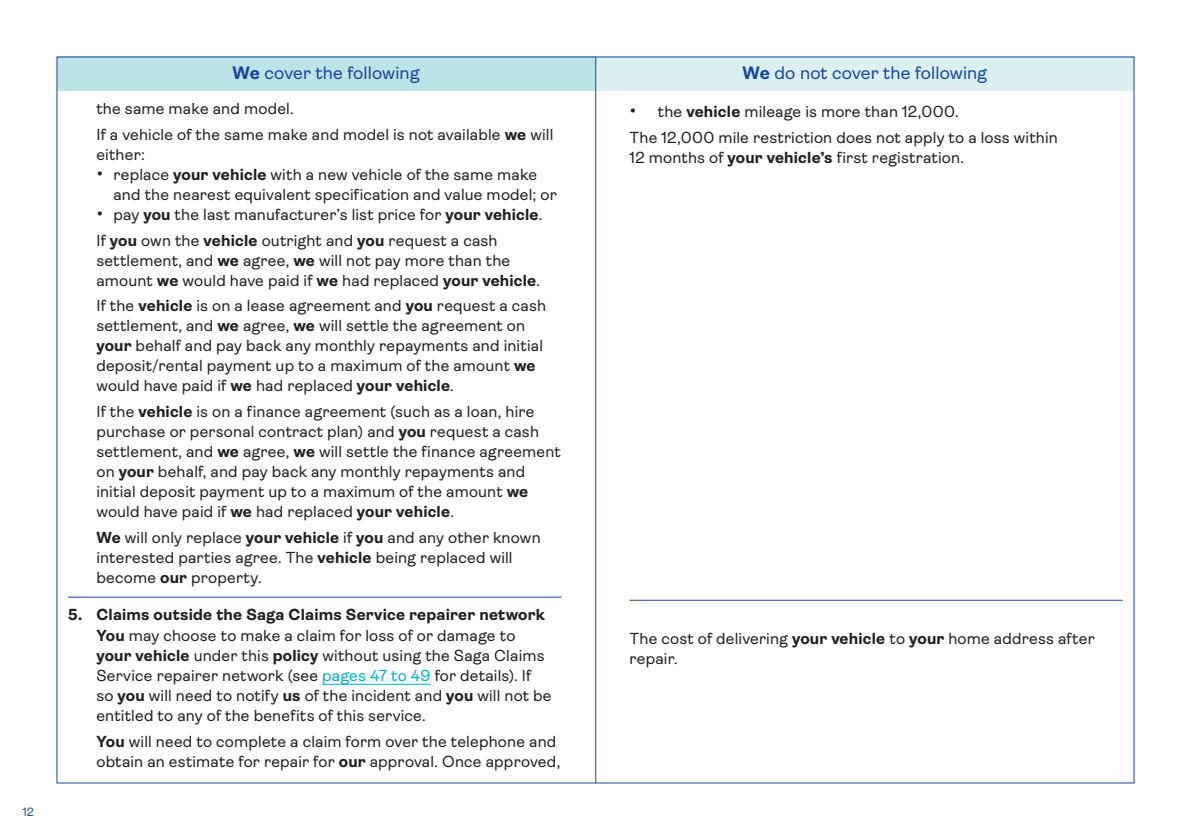
<style>
.page{position:relative;width:1191px;height:840px;background:#fff}
.page>*{position:absolute;margin:0;border:0;box-sizing:border-box;transform-origin:0 0}
.t1{font:18px "Ambit";letter-spacing:.005em;color:#18469d}
.t2{font:16px/20px "Ambit";letter-spacing:.01em;color:#231f20}
.t3{font:12px "Ambit";color:#18469d}
.s1{font-weight:700}
.s2{font-size:20px}
.s3{color:#00b1ca}
</style>
<div class="page">
<hr style="left:68px;top:596px;width:493px;height:1px;background:#18469d">
<hr style="left:629px;top:599px;width:494px;height:1px;background:#18469d">
<div style="left:57px;top:57px;width:538px;height:34px;background:#bce3e5"></div>
<div style="left:595px;top:57px;width:539px;height:34px;background:#dcf0f1"></div>
<hr style="left:595px;top:57px;width:1px;height:725px;background:#18469d">
<hr style="left:322px;top:683px;width:109px;height:1px;background:#00b1ca">
<p class="t3" style="left:23px;top:804px;width:13px">12</p>
<p class="t1" style="left:232px;top:62px;width:189px"><span class="s1">We</span> cover the following</p>
<p class="t2" style="left:96px;top:96px;width:458px;line-height:25.6px">the same make and model.<br>If a vehicle of the same make and model is not available <span class="s1">we</span> will</p>
<p class="t2" style="left:96px;top:144px;width:50px">either:</p>
<p class="t2" style="left:113px;top:164px;width:445px;text-indent:-17px"><span class="s2">•</span> replace <span class="s1">your vehicle</span> with a new vehicle of the same make and the nearest equivalent specification and value model; or</p>
<p class="t2" style="left:96px;top:202px;width:447px;line-height:25.6px"><span class="s2">•</span> pay <span class="s1">you</span> the last manufacturer’s list price for <span class="s1">your vehicle</span>.<br>If <span class="s1">you</span> own the <span class="s1">vehicle</span> outright and <span class="s1">you</span> request a cash</p>
<p class="t2" style="left:96px;top:250px;width:445px">settlement, and <span class="s1">we</span> agree, <span class="s1">we</span> will not pay more than the amount <span class="s1">we</span> would have paid if <span class="s1">we</span> had replaced <span class="s1">your vehicle</span>.</p>
<p class="t2" style="left:96px;top:296px;width:451px">If the <span class="s1">vehicle</span> is on a lease agreement and <span class="s1">you</span> request a cash</p>
<p class="t2" style="left:96px;top:316px;width:448px">settlement, and <span class="s1">we</span> agree, <span class="s1">we</span> will settle the agreement on <span class="s1">your</span> behalf and pay back any monthly repayments and initial deposit/rental payment up to a maximum of the amount <span class="s1">we </span>would have paid if <span class="s1">we</span> had replaced <span class="s1">your vehicle</span>.</p>
<p class="t2" style="left:96px;top:401px;width:466px">If the <span class="s1">vehicle</span> is on a finance agreement (such as a loan, hire purchase or personal contract plan) and <span class="s1">you</span> request a cash settlement, and <span class="s1">we</span> agree, <span class="s1">we</span> will settle the finance agreement on <span class="s1">your</span> behalf, and pay back any monthly repayments and initial deposit payment up to a maximum of the amount <span class="s1">we </span>would have paid if <span class="s1">we</span> had replaced <span class="s1">your vehicle</span>.</p>
<p class="t2" style="left:96px;top:527px;width:446px"><span class="s1">We</span> will only replace <span class="s1">your vehicle</span> if <span class="s1">you</span> and any other known interested parties agree. The <span class="s1">vehicle</span> being replaced will become <span class="s1">our</span> property.</p>
<p class="t2" style="left:96px;top:604px;width:457px;text-indent:-28px"><span class="s1">5. Claims outside the Saga Claims Service repairer network You</span> may choose to make a claim for loss of or damage to <span class="s1">your vehicle</span> under this <span class="s1">policy</span> without using the Saga Claims Service repairer network (see <span class="s3">pages 47 to 49</span> for details). If so <span class="s1">you</span> will need to notify <span class="s1">us</span> of the incident and <span class="s1">you</span> will not be entitled to any of the benefits of this service.</p>
<p class="t2" style="left:96px;top:731px;width:465px"><span class="s1">You</span> will need to complete a claim form over the telephone and obtain an estimate for repair for <span class="s1">our</span> approval. Once approved,</p>
<p class="t1" style="left:742px;top:62px;width:246px"><span class="s1">We</span> do not cover the following</p>
<p class="t2" style="left:629px;top:102px;width:330px"><span class="s2">•</span> the <span class="s1">vehicle</span> mileage is more than 12,000.</p>
<p class="t2" style="left:629px;top:127px;width:430px">The 12,000 mile restriction does not apply to a loss within<br>12 months of <span class="s1">your vehicle’s</span> first registration.</p>
<p class="t2" style="left:629px;top:628px;width:467px">The cost of delivering <span class="s1">your vehicle</span> to <span class="s1">your</span> home address after repair.</p>
</div>
